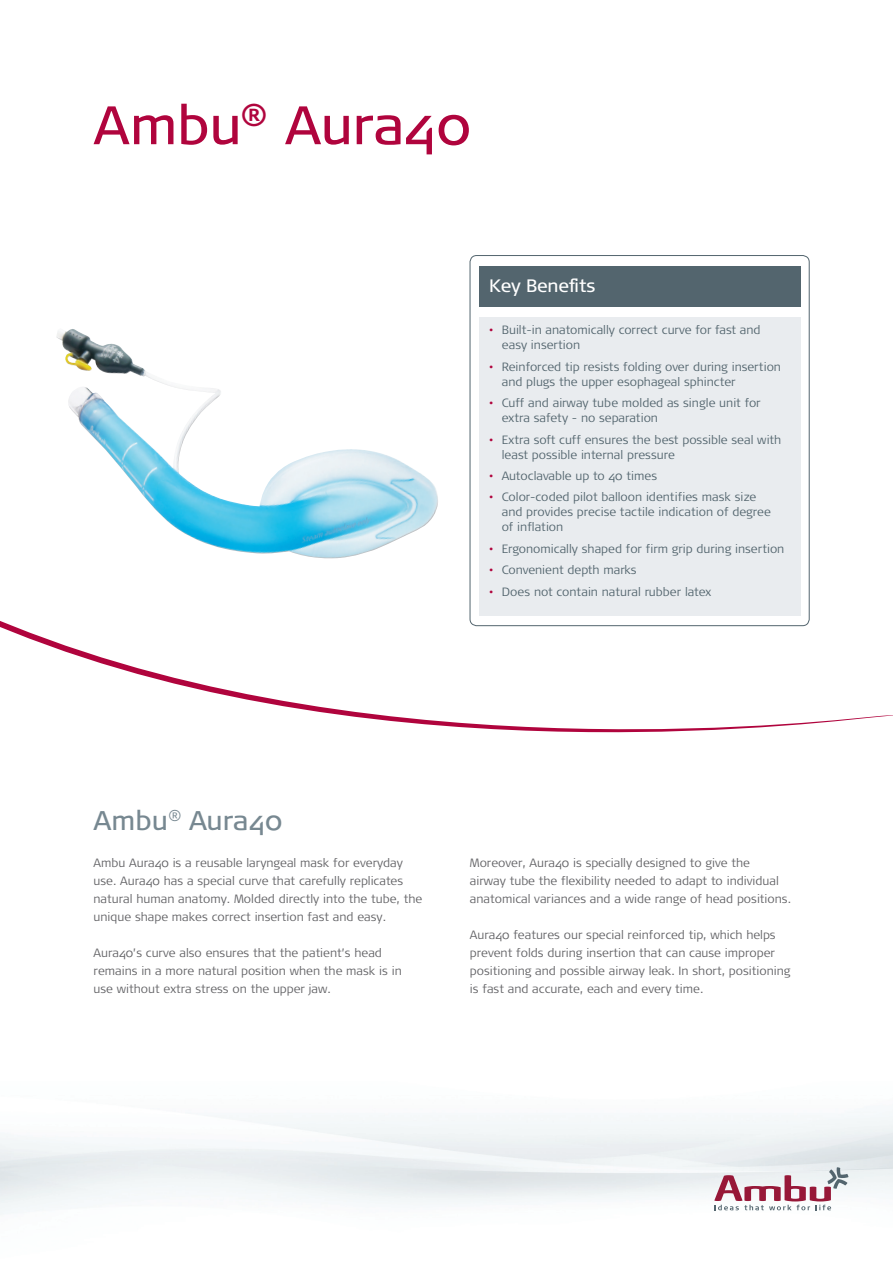
<style>
.page{position:relative;width:893px;height:1263px;background:#fff}
.page>*{position:absolute;margin:0;border:0;box-sizing:border-box;transform-origin:0 0}
.t1{font:54px "Signa OT";letter-spacing:-.01em;color:#b0043d}
.t2{font:27px "Signa OT";color:#778891}
.t3{font:18px "Signa OT";letter-spacing:-.01em;color:#fff}
.t4{font:300 12px/18px "Signa OT";color:#636366}
.t5{font:300 12px/15px "Signa OT";color:#53656e}
.s1{color:#b0043d}
</style>
<div class="page">
<svg style="left:0;top:615px;width:893px;height:117px"></svg>
<img style="left:0;top:1112px;width:893px;height:103px">
<svg style="left:714px;top:1167px;width:134px;height:43px"></svg>
<img style="left:56px;top:329px;width:382px;height:230px">
<div style="left:470px;top:256px;width:339px;height:370px;background:#fff;border-radius:7px"></div>
<div style="left:470px;top:255px;width:339px;height:371px;border:1px solid #53656e;border-radius:7px"></div>
<div style="left:479px;top:317px;width:321px;height:298px;background:#e9ecef"></div>
<div style="left:479px;top:266px;width:321px;height:40px;background:#53656e"></div>
<h1 class="t1" style="left:94px;top:94px;width:379px">Ambu<sup>®</sup> Aura40</h1>
<h3 class="t3" style="left:489px;top:275px;width:108px">Key Benefits</h3>
<p class="t5" style="left:502px;top:323px;width:260px;text-indent:-13px"><span class="s1">•</span> Built-in anatomically correct curve for fast and easy insertion</p>
<p class="t5" style="left:502px;top:359px;width:281px;text-indent:-13px"><span class="s1">•</span> Reinforced tip resists folding over during insertion and plugs the upper esophageal sphincter</p>
<p class="t5" style="left:502px;top:395px;width:260px;text-indent:-13px"><span class="s1">•</span> Cuff and airway tube molded as single unit for extra safety - no separation</p>
<p class="t5" style="left:502px;top:432px;width:281px;text-indent:-13px"><span class="s1">•</span> Extra soft cuff ensures the best possible seal with least possible internal pressure</p>
<p class="t5" style="left:489px;top:468px;width:170px"><span class="s1">•</span> Autoclavable up to 40 times</p>
<p class="t5" style="left:502px;top:490px;width:271px;text-indent:-13px"><span class="s1">•</span> Color-coded pilot balloon identifies mask size and provides precise tactile indication of degree of inflation</p>
<p class="t5" style="left:489px;top:541px;width:297px"><span class="s1">•</span> Ergonomically shaped for firm grip during insertion</p>
<p class="t5" style="left:489px;top:562px;width:149px"><span class="s1">•</span> Convenient depth marks</p>
<p class="t5" style="left:489px;top:584px;width:224px"><span class="s1">•</span> Does not contain natural rubber latex</p>
<h2 class="t2" style="left:94px;top:804px;width:190px">Ambu<sup>®</sup> Aura40</h2>
<p class="t4" style="left:94px;top:853px;width:330px">Ambu Aura40 is a reusable laryngeal mask for everyday use. Aura40 has a special curve that carefully replicates natural human anatomy. Molded directly into the tube, the unique shape makes correct insertion fast and easy.</p>
<p class="t4" style="left:94px;top:943px;width:310px">Aura40’s curve also ensures that the patient’s head remains in a more natural position when the mask is in use without extra stress on the upper jaw.</p>
<p class="t4" style="left:470px;top:853px;width:323px">Moreover, Aura40 is specially designed to give the<br>airway tube the flexibility needed to adapt to individual anatomical variances and a wide range of head positions.</p>
<p class="t4" style="left:470px;top:925px;width:322px">Aura40 features our special reinforced tip, which helps prevent folds during insertion that can cause improper positioning and possible airway leak. In short, positioning is fast and accurate, each and every time.</p>
</div>
